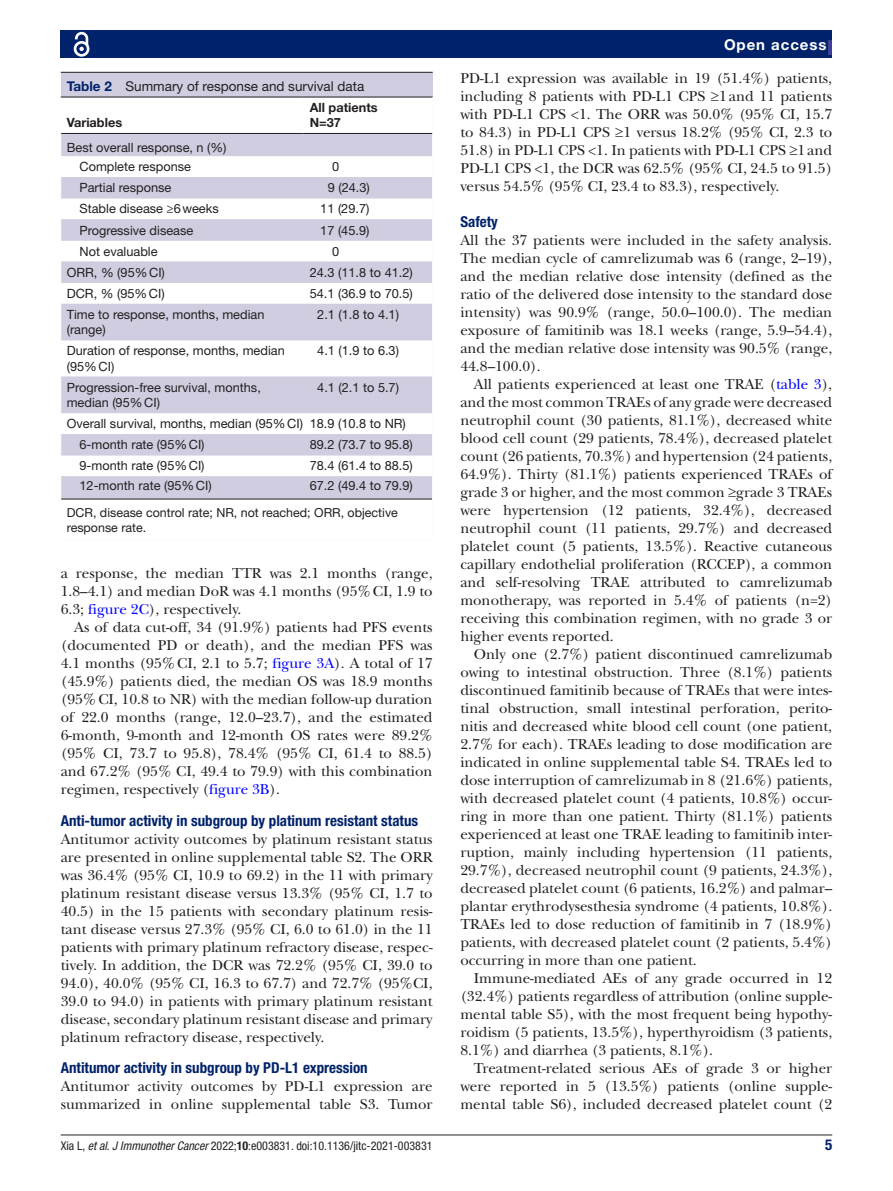
<style>
.page{position:relative;width:893px;height:1191px;background:#fff}
.page>*{position:absolute;margin:0;border:0;box-sizing:border-box;transform-origin:0 0}
.t1{font:15px/18px "New Baskerville";color:#231f20;text-align:justify}
.t2{font:700 condensed 15px "Helvetica Neue LT Std";color:#00226b}
.t3{font:700 15px "Helvetica Neue LT Std";letter-spacing:.065em;color:#fff}
.t4{font:13.5px "Helvetica Neue LT Std";color:#231f20}
.t5{font:12.75px/15.3px "Helvetica Neue LT Std";color:#231f20}
.t6{font:700 12.75px/15.3px "Helvetica Neue LT Std";color:#231f20}
.t7{font:12.45px/15px "Helvetica Neue LT Std";color:#231f20}
.t8{font:condensed 12px "Helvetica Neue LT Std";color:#231f20}
.s1{font-weight:700;color:#00226b}
.s2{color:#00f}
.s3{font-style:italic}
.s4{font-weight:700}
</style>
<div class="page">
<hr style="left:61px;top:1134px;width:771px;height:1px;background:#231f20">
<div style="left:61px;top:31px;width:771px;height:27px;background:#00226b"></div>
<hr style="left:828px;top:40px;width:4px;height:15px;background:#414099">
<svg style="left:73px;top:31px;width:17px;height:26px"></svg>
<div style="left:61px;top:73px;width:372px;height:468px;background:#d0cde0"></div>
<hr style="left:61px;top:72px;width:372px;height:1px;background:#231f20">
<div style="left:61px;top:98px;width:371px;height:443px;background:#fff"></div>
<svg style="left:61px;top:134px;width:371px;height:364px"></svg>
<hr style="left:61px;top:97px;width:243px;height:1px;background:#231f20">
<hr style="left:61px;top:133px;width:243px;height:1px;background:#231f20">
<hr style="left:304px;top:97px;width:129px;height:1px;background:#231f20">
<hr style="left:304px;top:133px;width:128px;height:1px;background:#231f20">
<hr style="left:61px;top:498px;width:243px;height:1px;background:#231f20">
<hr style="left:304px;top:498px;width:128px;height:1px;background:#231f20">
<hr style="left:432px;top:97px;width:1px;height:36px;background:#fff">
<svg style="left:432px;top:134px;width:1px;height:170px"></svg>
<hr style="left:432px;top:304px;width:1px;height:36px;background:#fff">
<hr style="left:432px;top:340px;width:1px;height:37px;background:#fff">
<hr style="left:432px;top:377px;width:1px;height:36px;background:#fff">
<svg style="left:432px;top:413px;width:1px;height:86px"></svg>
<hr style="left:432px;top:499px;width:1px;height:42px;background:#fff">
<hr style="left:67px;top:531px;width:366px;height:1px;background:#fff">
<p class="t4" style="left:67px;top:78px;width:299px"><span class="s1">Table 2</span> Summary of response and survival data</p>
<p class="t6" style="left:67px;top:115px;width:57px">Variables</p>
<p class="t6" style="left:310px;top:100px;width:69px">All patients<br>N=37</p>
<p class="t5" style="left:80px;top:137px;width:149px;line-height:19.6px;text-indent:-13px">Best overall response, n (%)<br>Complete response</p>
<p class="t5" style="left:332px;top:159px;width:9px">0</p>
<p class="t5" style="left:80px;top:180px;width:93px">Partial response</p>
<p class="t5" style="left:328px;top:180px;width:44px">9 (24.3)</p>
<p class="t5" style="left:80px;top:201px;width:141px">Stable disease ≥6weeks</p>
<p class="t5" style="left:320px;top:201px;width:51px">11 (29.7)</p>
<p class="t5" style="left:79px;top:222px;width:115px">Progressive disease</p>
<p class="t5" style="left:320px;top:222px;width:51px">17 (45.9)</p>
<p class="t5" style="left:79px;top:243px;width:80px">Not evaluable</p>
<p class="t5" style="left:332px;top:243px;width:9px">0</p>
<p class="t5" style="left:67px;top:264px;width:100px">ORR, % (95%CI)</p>
<p class="t5" style="left:310px;top:264px;width:105px">24.3 (11.8 to 41.2)</p>
<p class="t5" style="left:67px;top:285px;width:99px">DCR, % (95%CI)</p>
<p class="t5" style="left:310px;top:285px;width:105px">54.1 (36.9 to 70.5)</p>
<p class="t5" style="left:67px;top:306px;width:199px">Time to response, months, median (range)</p>
<p class="t5" style="left:317px;top:306px;width:83px">2.1 (1.8 to 4.1)</p>
<p class="t5" style="left:67px;top:343px;width:220px">Duration of response, months, median (95%CI)</p>
<p class="t5" style="left:317px;top:343px;width:83px">4.1 (1.9 to 6.3)</p>
<p class="t5" style="left:67px;top:379px;width:196px">Progression-free survival, months, median (95%CI)</p>
<p class="t5" style="left:317px;top:379px;width:83px">4.1 (2.1 to 5.7)</p>
<p class="t5" style="left:79px;top:413px;width:328px;line-height:21.1px;text-indent:-13px">Overall survival, months, median (95%CI) 18.9 (10.8 to NR)<br>6-month rate (95%CI)</p>
<p class="t5" style="left:310px;top:437px;width:105px">89.2 (73.7 to 95.8)</p>
<p class="t5" style="left:79px;top:458px;width:127px">9-month rate (95%CI)</p>
<p class="t5" style="left:310px;top:458px;width:105px">78.4 (61.4 to 88.5)</p>
<p class="t5" style="left:79px;top:477px;width:134px">12-month rate (95%CI)</p>
<p class="t5" style="left:310px;top:477px;width:105px">67.2 (49.4 to 79.9)</p>
<p class="t7" style="left:67px;top:505px;width:333px">DCR, disease control rate; NR, not reached; ORR, objective response rate.</p>
<p class="t1" style="left:61px;top:564px;width:373px">a response, the median TTR was 2.1 months (range, 1.8–4.1) and median DoR was 4.1 months (95%CI, 1.9 to 6.3; <span class="s2">figure 2C</span>), respectively.</p>
<p class="t1" style="left:61px;top:618px;width:373px;text-indent:14px">As of data cut-off, 34 (91.9%) patients had PFS events (documented PD or death), and the median PFS was 4.1 months (95%CI, 2.1 to 5.7; <span class="s2">figure 3A</span>). A total of 17 (45.9%) patients died, the median OS was 18.9 months (95%CI, 10.8 to NR) with the median follow-up duration of 22.0 months (range, 12.0–23.7), and the estimated 6-month, 9-month and 12-month OS rates were 89.2% (95% CI, 73.7 to 95.8), 78.4% (95% CI, 61.4 to 88.5) and 67.2% (95% CI, 49.4 to 79.9) with this combination regimen, respectively (<span class="s2">figure 3B</span>).</p>
<p class="t2" style="left:61px;top:811px;width:359px">Anti-tumor activity in subgroup by platinum resistant status</p>
<p class="t1" style="left:61px;top:830px;width:373px">Antitumor activity outcomes by platinum resistant status are presented in online supplemental table S2. The ORR was 36.4% (95% CI, 10.9 to 69.2) in the 11 with primary platinum resistant disease versus 13.3% (95% CI, 1.7 to 40.5) in the 15 patients with secondary platinum resis&shy;tant disease versus 27.3% (95% CI, 6.0 to 61.0) in the 11 patients with primary platinum refractory disease, respec&shy;tively. In addition, the DCR was 72.2% (95% CI, 39.0 to 94.0), 40.0% (95% CI, 16.3 to 67.7) and 72.7% (95%CI, 39.0 to 94.0) in patients with primary platinum resistant disease, secondary platinum resistant disease and primary platinum refractory disease, respectively.</p>
<p class="t2" style="left:61px;top:1059px;width:309px">Antitumor activity in subgroup by PD-L1 expression</p>
<p class="t1" style="left:61px;top:1077px;width:373px">Antitumor activity outcomes by PD-L1 expression are summarized in online supplemental table S3. Tumor</p>
<p class="t3" style="left:724px;top:35px;width:104px">Open access</p>
<p class="t1" style="left:460px;top:69px;width:373px">PD-L1 expression was available in 19 (51.4%) patients, including 8 patients with PD-L1 CPS ≥1and 11 patients with PD-L1 CPS &lt;1. The ORR was 50.0% (95% CI, 15.7 to 84.3) in PD-L1 CPS ≥1 versus 18.2% (95% CI, 2.3 to 51.8) in PD-L1 CPS &lt;1. In patients with PD-L1 CPS ≥1and PD-L1 CPS &lt;1, the DCR was 62.5% (95% CI, 24.5 to 91.5) versus 54.5% (95% CI, 23.4 to 83.3), respectively.</p>
<p class="t2" style="left:460px;top:213px;width:39px">Safety</p>
<p class="t1" style="left:460px;top:231px;width:373px">All the 37 patients were included in the safety analysis.<br>The median cycle of camrelizumab was 6 (range, 2–19), and the median relative dose intensity (defined as the ratio of the delivered dose intensity to the standard dose intensity) was 90.9% (range, 50.0–100.0). The median exposure of famitinib was 18.1 weeks (range, 5.9–54.4), and the median relative dose intensity was 90.5% (range, 44.8–100.0).</p>
<p class="t1" style="left:460px;top:375px;width:373px;text-indent:13px">All patients experienced at least one TRAE (<span class="s2">table 3</span>), and the most common TRAEs of any grade were decreased neutrophil count (30 patients, 81.1%), decreased white blood cell count (29 patients, 78.4%), decreased platelet count (26 patients, 70.3%) and hypertension (24 patients, 64.9%). Thirty (81.1%) patients experienced TRAEs of grade 3 or higher, and the most common ≥grade 3 TRAEs were hypertension (12 patients, 32.4%), decreased neutrophil count (11 patients, 29.7%) and decreased platelet count (5 patients, 13.5%). Reactive cutaneous capillary endothelial proliferation (RCCEP), a common and self-resolving TRAE attributed to camrelizumab monotherapy, was reported in 5.4% of patients (n=2) receiving this combination regimen, with no grade 3 or higher events reported.</p>
<p class="t1" style="left:460px;top:645px;width:373px;text-indent:13px">Only one (2.7%) patient discontinued camrelizumab owing to intestinal obstruction. Three (8.1%) patients discontinued famitinib because of TRAEs that were intes&shy;tinal obstruction, small intestinal perforation, perito&shy;nitis and decreased white blood cell count (one patient, 2.7% for each). TRAEs leading to dose modification are indicated in online supplemental table S4. TRAEs led to dose interruption of camrelizumab in 8 (21.6%) patients, with decreased platelet count (4 patients, 10.8%) occur&shy;ring in more than one patient. Thirty (81.1%) patients experienced at least one TRAE leading to famitinib inter&shy;ruption, mainly including hypertension (11 patients, 29.7%), decreased neutrophil count (9 patients, 24.3%), decreased platelet count (6 patients, 16.2%) and palmar– plantar erythrodysesthesia syndrome (4 patients, 10.8%).<br>TRAEs led to dose reduction of famitinib in 7 (18.9%) patients, with decreased platelet count (2 patients, 5.4%) occurring in more than one patient.</p>
<p class="t1" style="left:460px;top:969px;width:373px;text-indent:14px">Immune-mediated AEs of any grade occurred in 12 (32.4%) patients regardless of attribution (online supple&shy;mental table S5), with the most frequent being hypothy&shy;roidism (5 patients, 13.5%), hyperthyroidism (3 patients, 8.1%) and diarrhea (3 patients, 8.1%).</p>
<p class="t1" style="left:460px;top:1059px;width:373px;text-indent:14px">Treatment-related serious AEs of grade 3 or higher were reported in 5 (13.5%) patients (online supple&shy;mental table S6), included decreased platelet count (2</p>
<p class="t8" style="left:61px;top:1138px;width:373px">Xia L, <span class="s3">et al</span>. <span class="s3">J Immunother Cancer</span> 2022;<span class="s4">10</span>:e003831. doi:10.1136/jitc-2021-003831</p>
<p class="t2" style="left:825px;top:1135px;width:9px">5</p>
</div>
